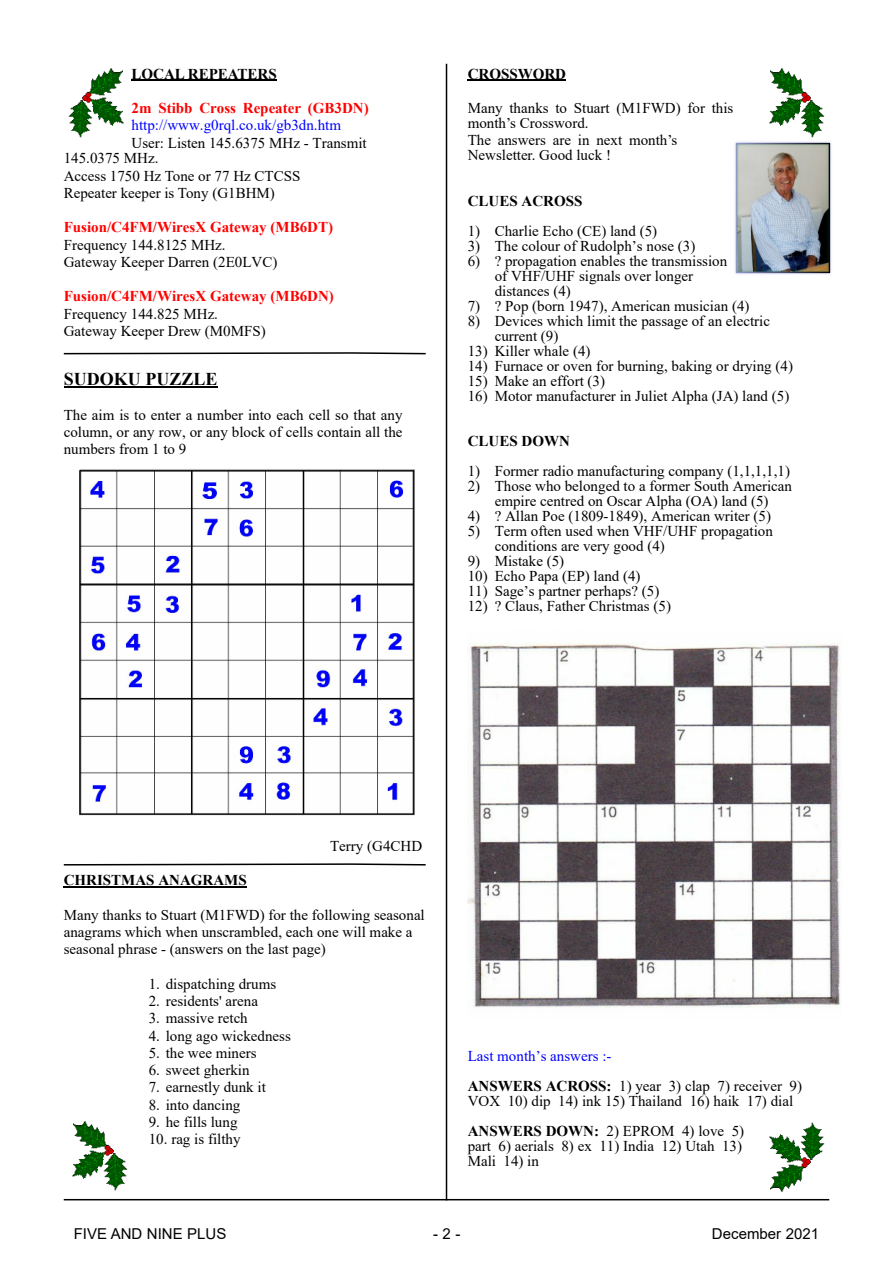
<style>
.page{position:relative;width:893px;height:1263px;background:#fff}
.page>*{position:absolute;margin:0;border:0;box-sizing:border-box;transform-origin:0 0}
.t1{font:700 18px "Times New Roman";color:#000}
.t2{font:15px/15px "Times New Roman";color:#000}
.t3{font:700 15px "Times New Roman";color:#f00}
.t4{font:700 15px "Times New Roman";color:#000}
.t5{font:15px "Times New Roman";color:#00f}
.t6{font:15px "Arial";color:#000}
.s1{color:#00f}
.s2{font-weight:700}
</style>
<div class="page">
<hr style="left:132px;top:80px;width:145px;height:1px;background:#000">
<hr style="left:64px;top:386px;width:153px;height:2px;background:#000">
<hr style="left:64px;top:886px;width:183px;height:2px;background:#000">
<hr style="left:468px;top:80px;width:98px;height:1px;background:#000">
<hr style="left:446px;top:64px;width:1px;height:1136px;background:#000">
<hr style="left:64px;top:1199px;width:765px;height:1px;background:#000">
<svg style="left:63px;top:352px;width:363px;height:3px"></svg>
<img style="left:79px;top:469px;width:336px;height:347px">
<img style="left:68px;top:68px;width:64px;height:70px">
<img style="left:72px;top:1121px;width:56px;height:70px">
<img style="left:769px;top:1122px;width:56px;height:70px">
<img style="left:769px;top:68px;width:56px;height:70px">
<svg style="left:63px;top:863px;width:363px;height:3px"></svg>
<img style="left:735px;top:142px;width:96px;height:132px">
<img style="left:468px;top:643px;width:373px;height:365px">
<p class="t4" style="left:132px;top:69px;width:147px">LOCAL REPEATERS</p>
<p class="t3" style="left:132px;top:103px;width:239px">2m Stibb Cross Repeater (GB3DN)</p>
<p class="t5" style="left:132px;top:120px;width:211px">http://www.g0rql.co.uk/gb3dn.htm</p>
<p class="t2" style="left:64px;top:137px;width:304px;text-indent:68px">User: Listen 145.6375 MHz - Transmit<br>145.0375 MHz.</p>
<p class="t2" style="left:64px;top:169px;width:238px;line-height:17.2px">Access 1750 Hz Tone or 77 Hz CTCSS<br>Repeater keeper is Tony (G1BHM)</p>
<p class="t3" style="left:64px;top:222px;width:271px">Fusion/C4FM/WiresX Gateway (MB6DT)</p>
<p class="t2" style="left:64px;top:237px;width:215px;line-height:17.2px">Frequency 144.8125 MHz.<br>Gateway Keeper Darren (2E0LVC)</p>
<p class="t3" style="left:64px;top:291px;width:272px">Fusion/C4FM/WiresX Gateway (MB6DN)</p>
<p class="t2" style="left:64px;top:306px;width:204px;line-height:17.2px">Frequency 144.825 MHz.<br>Gateway Keeper Drew (M0MFS)</p>
<p class="t1" style="left:64px;top:373px;width:155px">SUDOKU PUZZLE</p>
<p class="t2" style="left:64px;top:408px;width:340px;line-height:17.2px;text-align:justify">The aim is to enter a number into each cell so that any column, or any row, or any block of cells contain all the numbers from 1 to 9</p>
<p class="t4" style="left:468px;top:69px;width:100px">CROSSWORD</p>
<p class="t2" style="left:468px;top:102px;width:267px">Many thanks to Stuart (M1FWD) for this month’s Crossword.</p>
<p class="t2" style="left:468px;top:134px;width:211px">The answers are in next month’s<br>Newsletter. Good luck !</p>
<p class="t4" style="left:468px;top:195px;width:116px">CLUES ACROSS</p>
<p class="t2" style="left:468px;top:224px;width:191px">1) Charlie Echo (CE) land (5)</p>
<p class="t2" style="left:468px;top:239px;width:229px">3) The colour of Rudolph’s nose (3)</p>
<p class="t2" style="left:495px;top:254px;width:234px;text-indent:-27px">6) ? propagation enables the transmission of VHF/UHF signals over longer distances (4)</p>
<p class="t2" style="left:468px;top:299px;width:283px">7) ? Pop (born 1947), American musician (4)</p>
<p class="t2" style="left:495px;top:314px;width:277px;text-indent:-27px">8) Devices which limit the passage of an electric current (9)</p>
<p class="t2" style="left:468px;top:344px;width:124px">13) Killer whale (4)</p>
<p class="t2" style="left:468px;top:359px;width:327px">14) Furnace or oven for burning, baking or drying (4)</p>
<p class="t2" style="left:468px;top:374px;width:139px">15) Make an effort (3)</p>
<p class="t2" style="left:468px;top:389px;width:323px">16) Motor manufacturer in Juliet Alpha (JA) land (5)</p>
<p class="t4" style="left:468px;top:435px;width:104px">CLUES DOWN</p>
<p class="t2" style="left:468px;top:464px;width:324px">1) Former radio manufacturing company (1,1,1,1,1)</p>
<p class="t2" style="left:468px;top:479px;width:326px;text-align:center">2) Those who belonged to a former South American empire centred on Oscar Alpha (OA) land (5)</p>
<p class="t2" style="left:468px;top:509px;width:305px">4) ? Allan Poe (1809-1849), American writer (5)</p>
<p class="t2" style="left:495px;top:524px;width:280px;text-indent:-27px">5) Term often used when VHF/UHF propagation conditions are very good (4)</p>
<p class="t2" style="left:468px;top:554px;width:98px">9) Mistake (5)</p>
<p class="t2" style="left:468px;top:569px;width:174px">10) Echo Papa (EP) land (4)</p>
<p class="t2" style="left:468px;top:584px;width:193px">11) Sage’s partner perhaps? (5)</p>
<p class="t2" style="left:468px;top:599px;width:205px">12) ? Claus, Father Christmas (5)</p>
<p class="t2" style="left:330px;top:840px;width:94px">Terry (G4CHD</p>
<p class="t4" style="left:64px;top:875px;width:185px">CHRISTMAS ANAGRAMS</p>
<p class="t2" style="left:64px;top:908px;width:363px;line-height:17.2px">Many thanks to Stuart (M1FWD) for the following seasonal anagrams which when unscrambled, each one will make a seasonal phrase - (answers on the last page)</p>
<p class="t2" style="left:149px;top:978px;width:129px">1. dispatching drums</p>
<p class="t2" style="left:149px;top:995px;width:111px">2. residents' arena</p>
<p class="t2" style="left:149px;top:1012px;width:101px">3. massive retch</p>
<p class="t2" style="left:149px;top:1029px;width:144px">4. long ago wickedness</p>
<p class="t2" style="left:149px;top:1047px;width:109px">5. the wee miners</p>
<p class="t2" style="left:149px;top:1064px;width:102px">6. sweet gherkin</p>
<p class="t2" style="left:149px;top:1081px;width:119px">7. earnestly dunk it</p>
<p class="t2" style="left:149px;top:1098px;width:93px">8. into dancing</p>
<p class="t2" style="left:149px;top:1116px;width:90px">9. he fills lung</p>
<p class="t2" style="left:149px;top:1133px;width:93px">10. rag is filthy</p>
<p class="t2" style="left:468px;top:1042px;width:336px;line-height:30px"><span class="s1">Last month’s answers :-<br></span><span class="s2">ANSWERS ACROSS:</span> 1) year 3) clap 7) receiver 9)</p>
<p class="t2" style="left:468px;top:1087px;width:327px;line-height:30px">VOX 10) dip 14) ink 15) Thailand 16) haik 17) dial<br><span class="s2">ANSWERS DOWN:</span> 2) EPROM 4) love 5)</p>
<p class="t2" style="left:468px;top:1139px;width:276px">part 6) aerials 8) ex 11) India 12) Utah 13)<br>Mali 14) in</p>
<p class="t6" style="left:74px;top:1228px;width:154px">FIVE AND NINE PLUS</p>
<p class="t6" style="left:433px;top:1228px;width:29px">- 2 -</p>
<p class="t6" style="left:712px;top:1228px;width:109px">December 2021</p>
</div>
